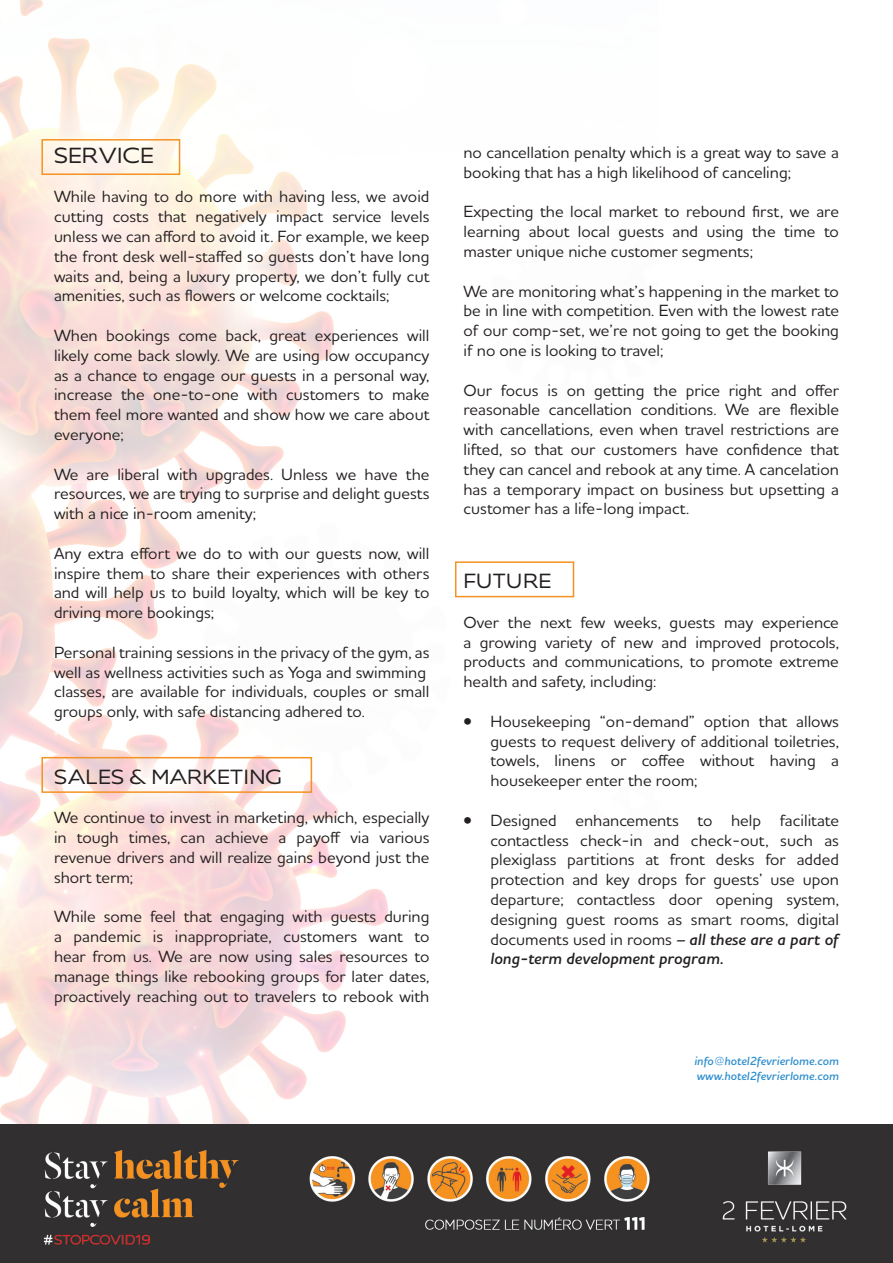
<style>
.page{position:relative;width:893px;height:1263px;background:#fff}
.page>*{position:absolute;margin:0;border:0;box-sizing:border-box;transform-origin:0 0}
.t1{font:500 24px "Best Future V";letter-spacing:.02em;color:#231f20;scale:.94 1}
.t2{font:500 22.5px "Best Future V";letter-spacing:.02em;color:#231f20;scale:.94 1}
.t3{font:500 16.5px/19.8px "Houschka Alt Pro";color:#231f20;text-align:justify}
.t4{font:italic 600 12px "Houschka Alt Pro";color:#308fce}
.s1{font-weight:600;font-style:italic}
</style>
<div class="page">
<img style="left:0;top:0;width:575px;height:1124px">
<img style="left:0;top:1124px;width:893px;height:139px">
<div style="left:455px;top:561px;width:119px;height:36px;border:2px solid #f49223"></div>
<div style="left:41px;top:757px;width:271px;height:36px;border:2px solid #f49223"></div>
<div style="left:41px;top:139px;width:139px;height:36px;border:2px solid #f49223"></div>
<p class="t1" style="left:54px;top:141px;width:107px">SERVICE</p>
<p class="t3" style="left:54px;top:186px;width:377px">While having to do more with having less, we avoid cutting costs that negatively impact service levels unless we can afford to avoid it. For example, we keep the front desk well-staffed so guests don’t have long waits and, being a luxury property, we don’t fully cut amenities, such as flowers or welcome cocktails;</p>
<p class="t3" style="left:54px;top:325px;width:377px">When bookings come back, great experiences will likely come back slowly. We are using low occupancy as a chance to engage our guests in a personal way, increase the one-to-one with customers to make them feel more wanted and show how we care about everyone;</p>
<p class="t3" style="left:54px;top:464px;width:377px">We are liberal with upgrades. Unless we have the resources, we are trying to surprise and delight guests with a nice in-room amenity;</p>
<p class="t3" style="left:54px;top:543px;width:377px">Any extra effort we do to with our guests now, will inspire them to share their experiences with others and will help us to build loyalty, which will be key to driving more bookings;</p>
<p class="t3" style="left:54px;top:642px;width:377px">Personal training sessions in the privacy of the gym, as well as wellness activities such as Yoga and swimming</p>
<p class="t3" style="left:54px;top:681px;width:377px">classes, are available for individuals, couples or small groups only, with safe distancing adhered to.</p>
<p class="t2" style="left:54px;top:763px;width:243px">SALES &amp; MARKETING</p>
<p class="t3" style="left:54px;top:807px;width:377px">We continue to invest in marketing, which, especially in tough times, can achieve a payoff via various revenue drivers and will realize gains beyond just the short term;</p>
<p class="t3" style="left:54px;top:906px;width:377px">While some feel that engaging with guests during a pandemic is inappropriate, customers want to hear from us. We are now using sales resources to manage things like rebooking groups for later dates, proactively reaching out to travelers to rebook with</p>
<p class="t3" style="left:463px;top:142px;width:377px">no cancellation penalty which is a great way to save a booking that has a high likelihood of canceling;</p>
<p class="t3" style="left:463px;top:201px;width:377px">Expecting the local market to rebound first, we are learning about local guests and using the time to master unique niche customer segments;</p>
<p class="t3" style="left:463px;top:281px;width:377px">We are monitoring what’s happening in the market to be in line with competition. Even with the lowest rate of our comp-set, we’re not going to get the booking if no one is looking to travel;</p>
<p class="t3" style="left:463px;top:380px;width:377px">Our focus is on getting the price right and offer reasonable cancellation conditions. We are flexible with cancellations, even when travel restrictions are lifted, so that our customers have confidence that they can cancel and rebook at any time. A cancelation has a temporary impact on business but upsetting a customer has a life-long impact.</p>
<p class="t2" style="left:464px;top:568px;width:94px">FUTURE</p>
<p class="t3" style="left:463px;top:612px;width:377px">Over the next few weeks, guests may experience a growing variety of new and improved protocols, products and communications, to promote extreme health and safety, including:</p>
<p class="t3" style="left:490px;top:711px;width:350px;text-indent:-27px">• Housekeeping “on-demand” option that allows guests to request delivery of additional toiletries, towels, linens or coffee without having a housekeeper enter the room;</p>
<p class="t3" style="left:490px;top:810px;width:350px;text-indent:-27px">• Designed enhancements to help facilitate contactless check-in and check-out, such as plexiglass partitions at front desks for added protection and key drops for guests’ use upon departure; contactless door opening system, designing guest rooms as smart rooms, digital documents used in rooms <span class="s1">– all these are a part of long-term development program.</span></p>
<p class="t4" style="left:694px;top:1054px;width:146px">info@hotel2fevrierlome.com</p>
<p class="t4" style="left:697px;top:1068px;width:144px">www.hotel2fevrierlome.com</p>
</div>
